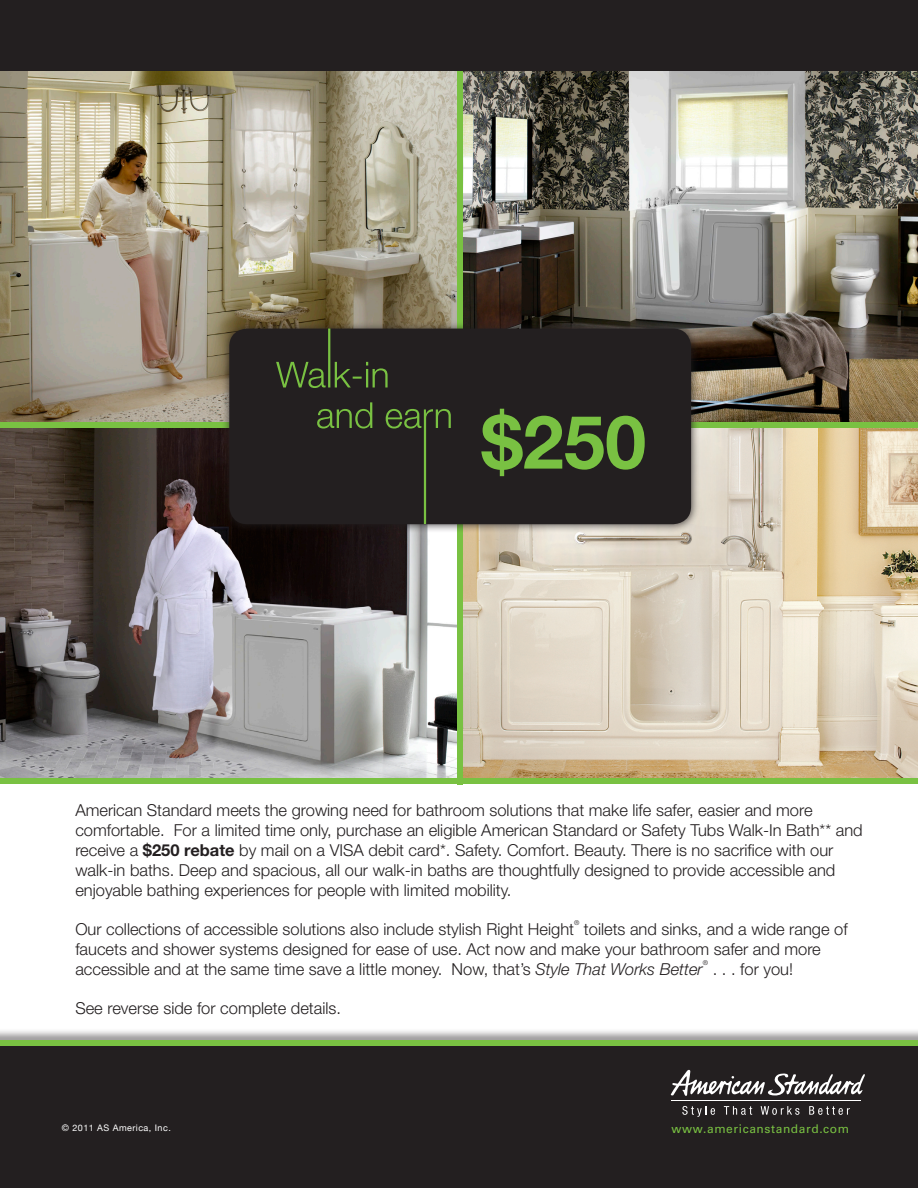
<style>
.page{position:relative;width:918px;height:1188px;background:#fff}
.page>*{position:absolute;margin:0;border:0;box-sizing:border-box;transform-origin:0 0}
.t1{font:300 16.5px/19.8px "Helvetica Neue LT Std";color:#231f20}
.t2{font:12px "Univers LT Std";letter-spacing:.05em;color:#79c142}
.t3{font:9px "Helvetica Neue";letter-spacing:.05em;color:#fff}
.t4{font:300 6.6px "Helvetica Neue LT Std";color:#231f20}
.t5{font:italic 300 6.6px "Helvetica Neue LT Std";color:#231f20}
.s1{font-weight:700}
.s2{font-style:italic}
</style>
<div class="page">
<div style="left:0;top:1043px;width:918px;height:145px;background:#231f20"></div>
<svg style="left:682px;top:1106px;width:33px;height:11px"></svg>
<svg style="left:724px;top:1106px;width:28px;height:9px"></svg>
<svg style="left:761px;top:1106px;width:38px;height:9px"></svg>
<svg style="left:809px;top:1106px;width:41px;height:9px"></svg>
<hr style="left:671px;top:1100px;width:190px;height:1px;background:#fff">
<svg style="left:671px;top:1070px;width:194px;height:26px"></svg>
<img style="left:0;top:70px;width:458px;height:352px">
<img style="left:0;top:428px;width:918px;height:350px">
<img style="left:463px;top:70px;width:455px;height:352px">
<div style="left:0;top:422px;width:918px;height:6px;background:#79c142"></div>
<div style="left:0;top:778px;width:918px;height:6px;background:#79c142"></div>
<div style="left:458px;top:0;width:5px;height:784px;background:#79c142"></div>
<div style="left:0;top:0;width:918px;height:70px;background:#231f20"></div>
<div style="left:0;top:1028px;width:918px;height:23px;background:#231f20;opacity:.75"></div>
<div style="left:0;top:1040px;width:918px;height:6px;background:#79c142"></div>
<div style="left:222px;top:321px;width:478px;height:212px;background:#231f20;opacity:.75"></div>
<div style="left:229px;top:329px;width:462px;height:195px;background:#231f20;border-radius:18px"></div>
<svg style="left:481px;top:409px;width:164px;height:67px"></svg>
<svg style="left:317px;top:402px;width:134px;height:122px"></svg>
<svg style="left:276px;top:329px;width:112px;height:59px"></svg>
<p class="t1" style="left:75px;top:800px;width:789px">American Standard meets the growing need for bathroom solutions that make life safer, easier and more comfortable. For a limited time only, purchase an eligible American Standard or Safety Tubs Walk-In Bath** and receive a <span class="s1">$250 rebate</span> by mail on a VISA debit card*. Safety. Comfort. Beauty. There is no sacrifice with our walk-in baths. Deep and spacious, all our walk-in baths are thoughtfully designed to provide accessible and enjoyable bathing experiences for people with limited mobility.</p>
<p class="t1" style="left:75px;top:919px;width:500px">Our collections of accessible solutions also include stylish Right Height</p>
<p class="t4" style="left:574px;top:919px;width:7px">®</p>
<p class="t1" style="left:75px;top:919px;width:774px;text-indent:509px">toilets and sinks, and a wide range of faucets and shower systems designed for ease of use. Act now and make your bathroom safer and more accessible and at the same time save a little money. Now, that’s <span class="s2">Style That Works Better</span></p>
<p class="t5" style="left:703px;top:959px;width:7px">®</p>
<p class="t1" style="left:713px;top:959px;width:82px">. . . for you!</p>
<p class="t1" style="left:75px;top:998px;width:267px">See reverse side for complete details.</p>
<p class="t3" style="left:62px;top:1123px;width:110px">© 2011 AS America, Inc.</p>
<p class="t2" style="left:672px;top:1122px;width:179px">www.americanstandard.com</p>
</div>
